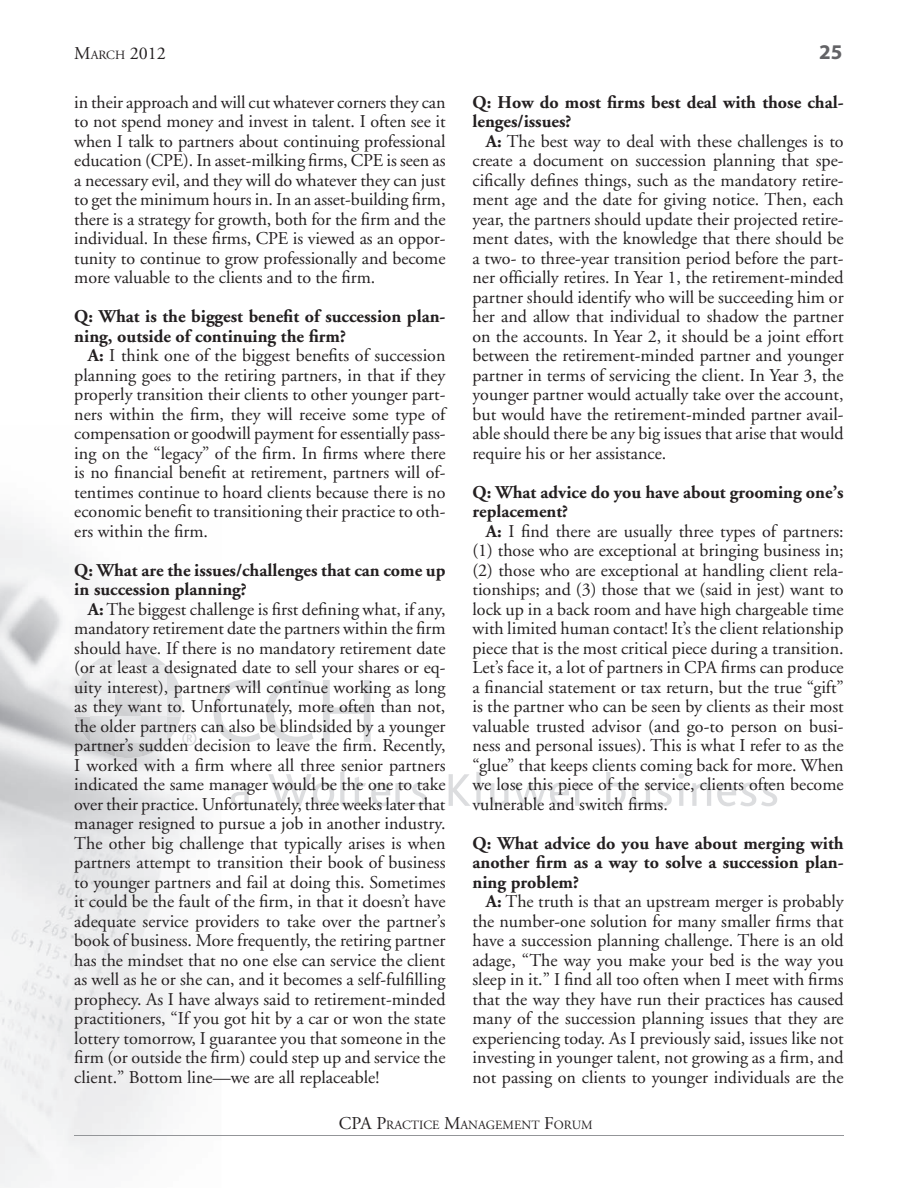
<style>
.page{position:relative;width:918px;height:1188px;background:#fff}
.page>*{position:absolute;margin:0;border:0;box-sizing:border-box;transform-origin:0 0}
.t1{font:700 21px "Myriad";color:#636366}
.t2{font:18px/19.5px "Adobe Garamond";color:#231f20;text-align:justify}
.t3{font:700 18px/19.5px "Adobe Garamond";color:#231f20}
.t4{font:12.6px "Adobe Garamond";color:#231f20}
.s1{font-size:12.6px}
.s2{font-weight:700}
.s3{font-size:18px}
</style>
<div class="page">
<img style="left:0;top:517px;width:214px;height:671px">
<hr style="left:74px;top:1135px;width:770px;height:1px;background:#939598">
<img style="left:214px;top:690px;width:7px;height:43px">
<svg style="left:221px;top:680px;width:92px;height:63px"></svg>
<svg style="left:323px;top:680px;width:48px;height:62px"></svg>
<svg style="left:231px;top:783px;width:18px;height:23px"></svg>
<svg style="left:268px;top:774px;width:66px;height:32px"></svg>
<svg style="left:340px;top:772px;width:87px;height:34px"></svg>
<svg style="left:449px;top:772px;width:35px;height:34px"></svg>
<svg style="left:490px;top:783px;width:79px;height:23px"></svg>
<svg style="left:575px;top:783px;width:13px;height:23px"></svg>
<svg style="left:606px;top:772px;width:20px;height:34px"></svg>
<svg style="left:632px;top:783px;width:40px;height:23px"></svg>
<svg style="left:678px;top:773px;width:6px;height:33px"></svg>
<svg style="left:692px;top:783px;width:19px;height:23px"></svg>
<svg style="left:717px;top:783px;width:60px;height:23px"></svg>
<img style="left:90px;top:652px;width:26px;height:14px">
<img style="left:141px;top:652px;width:26px;height:14px">
<img style="left:116px;top:650px;width:25px;height:16px">
<img style="left:90px;top:742px;width:77px;height:16px">
<img style="left:167px;top:666px;width:15px;height:76px">
<img style="left:76px;top:717px;width:91px;height:25px">
<img style="left:76px;top:666px;width:91px;height:25px">
<img style="left:74px;top:691px;width:93px;height:26px">
<img style="left:182px;top:731px;width:15px;height:15px">
<p class="t2" style="left:74px;top:45px;width:93px">M<span class="s1">ARCH</span> 2012</p>
<p class="t1" style="left:819px;top:44px;width:25px">25</p>
<p class="t2" style="left:74px;top:94px;width:373px">in their approach and will cut whatever corners they can to not spend money and invest in talent. I often see it when I talk to partners about continuing professional education (CPE). In asset-milking firms, CPE is seen as a necessary evil, and they will do whatever they can just to get the minimum hours in. In an asset-building firm, there is a strategy for growth, both for the firm and the individual. In these firms, CPE is viewed as an oppor&shy;tunity to continue to grow professionally and become more valuable to the clients and to the firm.</p>
<p class="t3" style="left:74px;top:309px;width:373px">Q: What is the biggest benefit of succession plan&shy;ning, outside of continuing the firm?</p>
<p class="t2" style="left:74px;top:348px;width:373px;text-indent:14px"><span class="s2">A:</span> I think one of the biggest benefits of succession planning goes to the retiring partners, in that if they properly transition their clients to other younger part&shy;ners within the firm, they will receive some type of compensation or goodwill payment for essentially pass&shy;ing on the “legacy” of the firm. In firms where there is no financial benefit at retirement, partners will of&shy;tentimes continue to hoard clients because there is no economic benefit to transitioning their practice to oth&shy;ers within the firm.</p>
<p class="t3" style="left:74px;top:562px;width:373px">Q: What are the issues/challenges that can come up in succession planning?</p>
<p class="t2" style="left:74px;top:601px;width:373px;text-indent:14px"><span class="s2">A:</span> The biggest challenge is first defining what, if any, mandatory retirement date the partners within the firm should have. If there is no mandatory retirement date (or at least a designated date to sell your shares or eq&shy;uity interest), partners will continue working as long as they want to. Unfortunately, more often than not, the older partners can also be blindsided by a younger partner’s sudden decision to leave the firm. Recently, I worked with a firm where all three senior partners indicated the same manager would be the one to take over their practice. Unfortunately, three weeks later that manager resigned to pursue a job in another industry.<br>The other big challenge that typically arises is when partners attempt to transition their book of business to younger partners and fail at doing this. Sometimes it could be the fault of the firm, in that it doesn’t have adequate service providers to take over the partner’s book of business. More frequently, the retiring partner has the mindset that no one else can service the client as well as he or she can, and it becomes a self-fulfilling prophecy. As I have always said to retirement-minded practitioners, “If you got hit by a car or won the state lottery tomorrow, I guarantee you that someone in the firm (or outside the firm) could step up and service the client.” Bottom line—we are all replaceable!</p>
<p class="t3" style="left:472px;top:94px;width:373px">Q: How do most firms best deal with those chal&shy;lenges/issues?</p>
<p class="t2" style="left:472px;top:133px;width:373px;text-indent:14px"><span class="s2">A:</span> The best way to deal with these challenges is to create a document on succession planning that spe&shy;cifically defines things, such as the mandatory retire&shy;ment age and the date for giving notice. Then, each year, the partners should update their projected retire&shy;ment dates, with the knowledge that there should be a two- to three-year transition period before the part&shy;ner officially retires. In Year 1, the retirement-minded partner should identify who will be succeeding him or her and allow that individual to shadow the partner on the accounts. In Year 2, it should be a joint effort between the retirement-minded partner and younger partner in terms of servicing the client. In Year 3, the younger partner would actually take over the account, but would have the retirement-minded partner avail&shy;able should there be any big issues that arise that would require his or her assistance.</p>
<p class="t3" style="left:472px;top:484px;width:373px">Q: What advice do you have about grooming one’s replacement?</p>
<p class="t2" style="left:472px;top:523px;width:373px;text-indent:14px"><span class="s2">A:</span> I find there are usually three types of partners: (1) those who are exceptional at bringing business in; (2) those who are exceptional at handling client rela&shy;tionships; and (3) those that we (said in jest) want to lock up in a back room and have high chargeable time with limited human contact! It’s the client relationship piece that is the most critical piece during a transition.<br>Let’s face it, a lot of partners in CPA firms can produce a financial statement or tax return, but the true “gift” is the partner who can be seen by clients as their most valuable trusted advisor (and go-to person on busi&shy;ness and personal issues). This is what I refer to as the “glue” that keeps clients coming back for more. When we lose this piece of the service, clients often become vulnerable and switch firms.</p>
<p class="t3" style="left:472px;top:835px;width:373px;text-align:justify">Q: What advice do you have about merging with another firm as a way to solve a succession plan&shy;ning problem?</p>
<p class="t2" style="left:472px;top:894px;width:373px;text-indent:14px"><span class="s2">A:</span> The truth is that an upstream merger is probably the number-one solution for many smaller firms that have a succession planning challenge. There is an old adage, “The way you make your bed is the way you sleep in it.” I find all too often when I meet with firms that the way they have run their practices has caused many of the succession planning issues that they are experiencing today. As I previously said, issues like not investing in younger talent, not growing as a firm, and not passing on clients to younger individuals are the</p>
<p class="t4" style="left:339px;top:1120px;width:255px"><span class="s3">CPA P</span>RACTICE <span class="s3">M</span>ANAGEMENT <span class="s3">F</span>ORUM</p>
</div>
